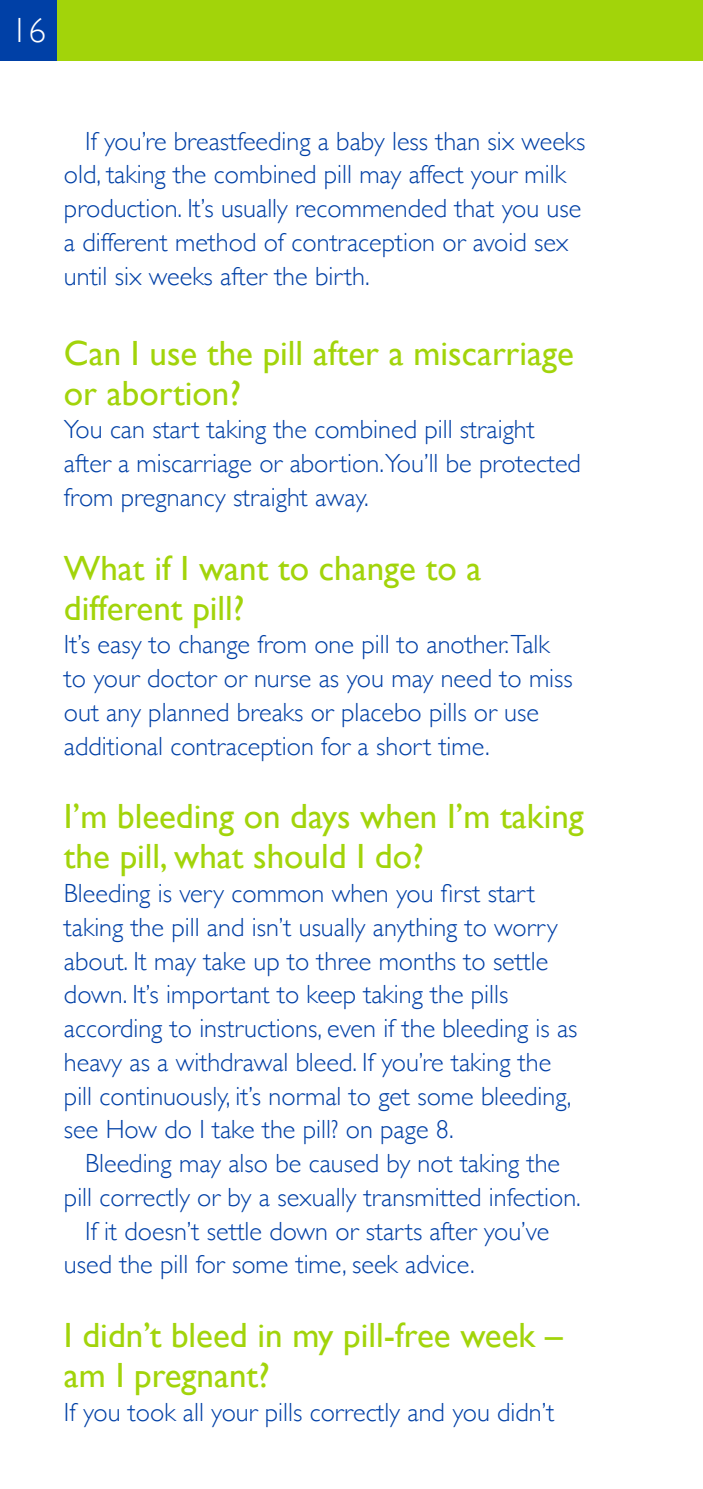
<style>
.page{position:relative;width:703px;height:1489px;background:#fff}
.page>*{position:absolute;margin:0;border:0;box-sizing:border-box;transform-origin:0 0}
.t1{font:35px/40px "Gill Sans";color:#a2d40a}
.t2{font:300 35px "Gill Sans";color:#fff}
.t3{font:300 26.25px/33.8px "Gill Sans";color:#0040a6}
</style>
<div class="page">
<div style="left:0;top:0;width:57px;height:61px;background:#0040a6"></div>
<div style="left:57px;top:0;width:645px;height:61px;background:#a2d40a"></div>
<hr style="left:702px;top:0;width:1px;height:61px;background:#a2d40a">
<h1 class="t2" style="left:11px;top:3px;width:36px">16</h1>
<p class="t3" style="left:64px;top:123px;width:522px;text-indent:21px">If you’re breastfeeding a baby less than six weeks old, taking the combined pill may affect your milk production. It’s usually recommended that you use a different method of contraception or avoid sex until six weeks after the birth.</p>
<h1 class="t1" style="left:64px;top:332px;width:511px">Can I use the pill after a miscarriage or abortion?</h1>
<p class="t3" style="left:64px;top:412px;width:518px">You can start taking the combined pill straight after a miscarriage or abortion.You’ll be protected from pregnancy straight away.</p>
<h1 class="t1" style="left:64px;top:547px;width:418px">What if I want to change to a different pill?</h1>
<p class="t3" style="left:64px;top:627px;width:510px">It’s easy to change from one pill to another.Talk to your doctor or nurse as you may need to miss out any planned breaks or placebo pills or use additional contraception for a short time.</p>
<h1 class="t1" style="left:64px;top:796px;width:521px">I’m bleeding on days when I’m taking the pill, what should I do?</h1>
<p class="t3" style="left:64px;top:875px;width:514px">Bleeding is very common when you first start taking the pill and isn’t usually anything to worry about. It may take up to three months to settle down. It’s important to keep taking the pills according to instructions, even if the bleeding is as heavy as a withdrawal bleed. If you’re taking the pill continuously, it’s normal to get some bleeding, see How do I take the pill? on page 8.</p>
<p class="t3" style="left:85px;top:1145px;width:476px">Bleeding may also be caused by not taking the</p>
<p class="t3" style="left:64px;top:1179px;width:518px">pill correctly or by a sexually transmitted infection.</p>
<p class="t3" style="left:85px;top:1213px;width:465px">If it doesn’t settle down or starts after you’ve</p>
<p class="t3" style="left:64px;top:1247px;width:412px">used the pill for some time, seek advice.</p>
<h1 class="t1" style="left:64px;top:1315px;width:499px">I didn’t bleed in my pill-free week – am I pregnant?</h1>
<p class="t3" style="left:64px;top:1394px;width:491px">If you took all your pills correctly and you didn’t</p>
</div>
